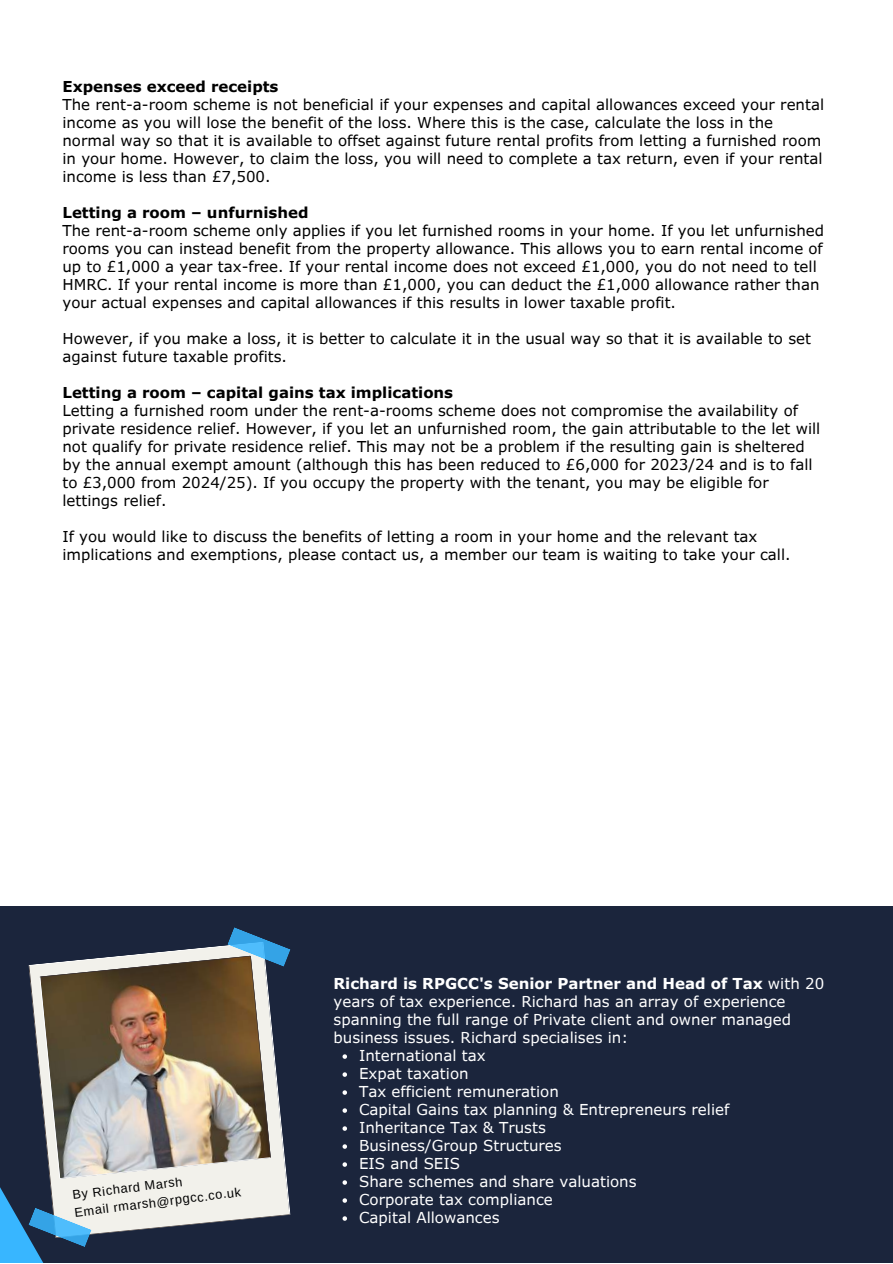
<style>
.page{position:relative;width:893px;height:1264px;background:#fff}
.page>*{position:absolute;margin:0;border:0;box-sizing:border-box;transform-origin:0 0}
.t1{font:15px/18px "Verdana Pro";color:#000}
.t2{font:15px/18px "Verdana Pro";color:#fff}
.t3{font:700 15px "Verdana Pro";color:#000}
.t4{font:12.75px/17.5px "Arimo";color:#000}
.s1{font-weight:700}
</style>
<div class="page">
<div style="left:0;top:906px;width:892px;height:356px;background:#1b253c"></div>
<svg style="left:0;top:1187px;width:43px;height:75px;fill:#38b6ff"></svg>
<svg style="left:28px;top:965px;width:262px;height:270px"></svg>
<img style="left:29px;top:945px;width:261px;height:269px">
<svg style="left:227px;top:927px;width:63px;height:39px"></svg>
<svg style="left:342px;top:1054px;width:5px;height:4px"></svg>
<svg style="left:342px;top:1072px;width:5px;height:4px"></svg>
<svg style="left:342px;top:1090px;width:5px;height:4px"></svg>
<svg style="left:342px;top:1108px;width:5px;height:4px"></svg>
<svg style="left:342px;top:1126px;width:5px;height:4px"></svg>
<svg style="left:342px;top:1144px;width:5px;height:4px"></svg>
<svg style="left:342px;top:1162px;width:5px;height:4px"></svg>
<svg style="left:342px;top:1180px;width:5px;height:4px"></svg>
<svg style="left:342px;top:1198px;width:5px;height:4px"></svg>
<svg style="left:342px;top:1216px;width:5px;height:4px"></svg>
<svg style="left:28px;top:1207px;width:64px;height:40px"></svg>
<p class="t3" style="left:62px;top:77px;width:217px">Expenses exceed receipts</p>
<p class="t1" style="left:62px;top:95px;width:763px">The rent-a-room scheme is not beneficial if your expenses and capital allowances exceed your rental income as you will lose the benefit of the loss. Where this is the case, calculate the loss in the normal way so that it is available to offset against future rental profits from letting a furnished room in your home. However, to claim the loss, you will need to complete a tax return, even if your rental income is less than £7,500.</p>
<p class="t3" style="left:62px;top:203px;width:247px">Letting a room – unfurnished</p>
<p class="t1" style="left:62px;top:221px;width:763px">The rent-a-room scheme only applies if you let furnished rooms in your home. If you let unfurnished rooms you can instead benefit from the property allowance. This allows you to earn rental income of up to £1,000 a year tax-free. If your rental income does not exceed £1,000, you do not need to tell HMRC. If your rental income is more than £1,000, you can deduct the £1,000 allowance rather than your actual expenses and capital allowances if this results in lower taxable profit.</p>
<p class="t1" style="left:62px;top:329px;width:750px">However, if you make a loss, it is better to calculate it in the usual way so that it is available to set against future taxable profits.</p>
<p class="t3" style="left:62px;top:382px;width:392px">Letting a room – capital gains tax implications</p>
<p class="t1" style="left:62px;top:401px;width:759px">Letting a furnished room under the rent-a-rooms scheme does not compromise the availability of private residence relief. However, if you let an unfurnished room, the gain attributable to the let will not qualify for private residence relief. This may not be a problem if the resulting gain is sheltered by the annual exempt amount (although this has been reduced to £6,000 for 2023/24 and is to fall to £3,000 from 2024/25). If you occupy the property with the tenant, you may be eligible for lettings relief.</p>
<p class="t1" style="left:62px;top:526px;width:729px">If you would like to discuss the benefits of letting a room in your home and the relevant tax implications and exemptions, please contact us, a member our team is waiting to take your call.</p>
<p class="t4" style="left:71px;top:1186px;width:169px;rotate:-7deg">By Richard Marsh<br>Email rmarsh@rpgcc.co.uk</p>
<p class="t2" style="left:333px;top:974px;width:492px"><span class="s1">Richard is RPGCC's Senior Partner and Head of Tax</span> with 20 years of tax experience. Richard has an array of experience spanning the full range of Private client and owner managed business issues. Richard specialises in:</p>
<p class="t2" style="left:359px;top:1046px;width:372px">International tax<br>Expat taxation<br>Tax efficient remuneration<br>Capital Gains tax planning &amp; Entrepreneurs relief<br>Inheritance Tax &amp; Trusts<br>Business/Group Structures<br>EIS and SEIS<br>Share schemes and share valuations<br>Corporate tax compliance<br>Capital Allowances</p>
</div>
